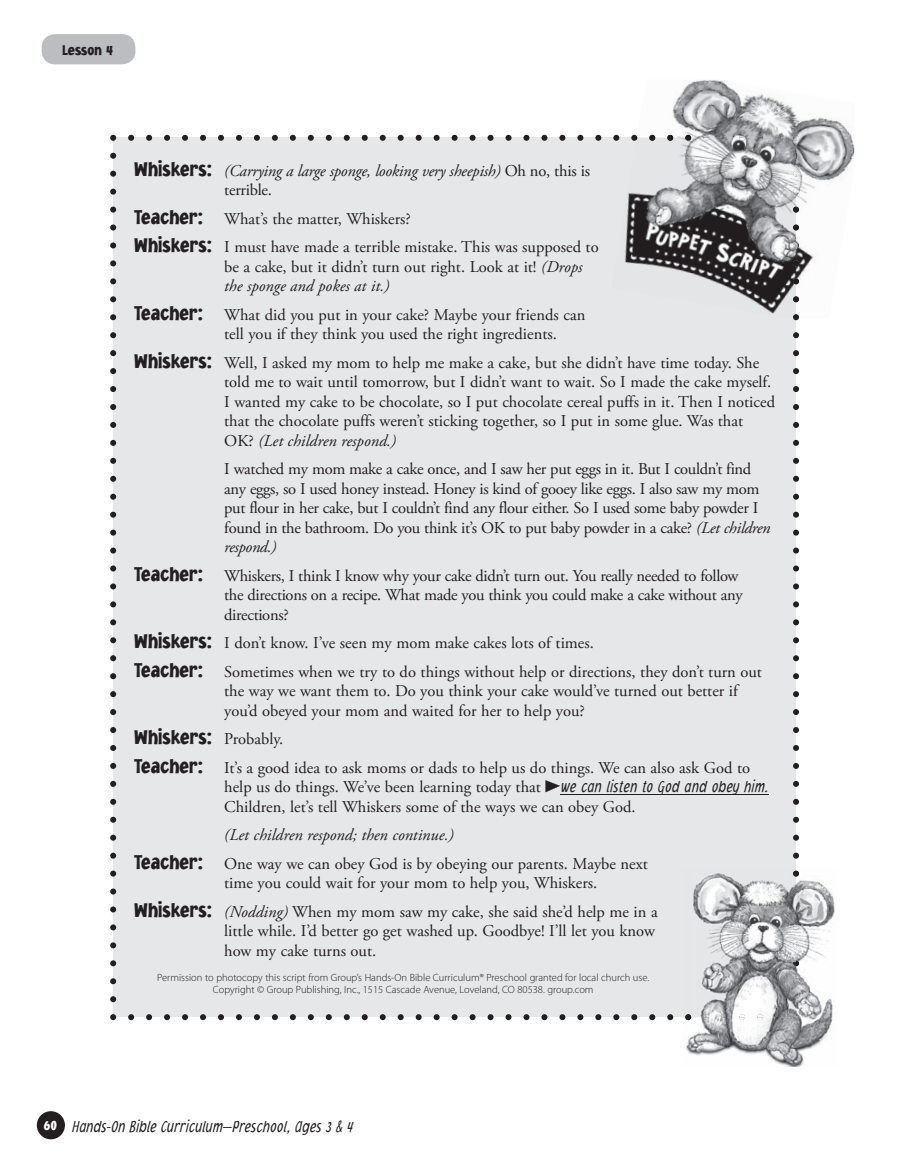
<style>
.page{position:relative;width:905px;height:1175px;background:#fff}
.page>*{position:absolute;margin:0;border:0;box-sizing:border-box;transform-origin:0 0}
.t1{font:900 21px/28.5px "Jacoby Cond ICG";letter-spacing:.01em;color:#231f20;scale:.95 1}
.t2{font:16.5px/19.5px "Adobe Garamond Pro";color:#231f20}
.t3{font:16.5px/19.5px "Adobe Garamond Pro";letter-spacing:-.02em;color:#231f20}
.t4{font:italic 16.5px/19.5px "Adobe Garamond Pro";letter-spacing:-.015em;color:#231f20}
.t5{font:italic 300 16.5px "Jacoby Cond ICG";color:#231f20;scale:.9 1}
.t6{font:900 15px "Jacoby Cond ICG";color:#231f20}
.t7{font:300 10.5px/12px "Myriad Pro";color:#231f20;text-align:center}
.s1{font-family:"Jacoby Cond ICG";font-weight:900;font-style:normal;font-size:21px}
.s2{font-style:normal}
.s3{font-family:"Jacoby Cond ICG";font-weight:900;font-size:21px}
.s4{font-style:italic}
.s5{font-family:"Adobe Garamond Pro";font-weight:400;font-size:16.5px}
.s6{font-family:"Jacoby Cond ICG";font-weight:300;font-style:italic}
.s7{font-weight:900;font-style:normal;font-size:15px;color:#fff}
</style>
<div class="page">
<div style="left:37px;top:1111px;width:28px;height:28px;background:#231f20;border-radius:50%"></div>
<div style="left:42px;top:34px;width:93px;height:30px;background:#bcbdc0;border-radius:14px"></div>
<div style="left:110px;top:135px;width:683px;height:885px;background:#e6e7e9"></div>
<img style="left:651px;top:80px;width:203px;height:238px">
<img style="left:612px;top:138px;width:184px;height:180px">
<svg style="left:128px;top:135px;width:653px;height:6px"></svg>
<svg style="left:793px;top:135px;width:6px;height:6px"></svg>
<img style="left:683px;top:880px;width:152px;height:186px">
<img style="left:683px;top:869px;width:113px;height:148px">
<img style="left:685px;top:1014px;width:96px;height:6px">
<svg style="left:793px;top:153px;width:6px;height:849px"></svg>
<svg style="left:793px;top:1014px;width:6px;height:6px"></svg>
<p class="t6" style="left:62px;top:41px;width:52px">Lesson 4</p>
<p class="t4" style="left:224px;top:161px;width:367px;text-indent:-90px"><span class="s1">Whiskers:</span> (Carrying a large sponge, looking very sheepish) <span class="s2">Oh no, this is terrible.</span></p>
<p class="t1" style="left:134px;top:202px;width:74px">Teacher:</p>
<p class="t2" style="left:134px;top:205px;width:466px;line-height:28.5px;text-indent:90px">What’s the matter, Whiskers?<br><span class="s3">Whiskers:</span> I must have made a terrible mistake. This was supposed to</p>
<p class="t2" style="left:224px;top:257px;width:360px">be a cake, but it didn’t turn out right. Look at it! <span class="s4">(Drops the sponge and pokes at it.)</span></p>
<p class="t1" style="left:134px;top:298px;width:74px">Teacher:</p>
<p class="t2" style="left:224px;top:305px;width:362px">What did you put in your cake? Maybe your friends can tell you if they think you used the right ingredients.</p>
<p class="t2" style="left:224px;top:353px;width:552px;text-indent:-90px"><span class="s3">Whiskers:</span> Well, I asked my mom to help me make a cake, but she didn’t have time today. She told me to wait until tomorrow, but I didn’t want to wait. So I made the cake myself.<br>I wanted my cake to be chocolate, so I put chocolate cereal puffs in it. Then I noticed that the chocolate puffs weren’t sticking together, so I put in some glue. Was that OK? <span class="s4">(Let children respond.)</span></p>
<p class="t3" style="left:224px;top:460px;width:548px">I watched my mom make a cake once, and I saw her put eggs in it. But I couldn’t find any eggs, so I used honey instead. Honey is kind of gooey like eggs. I also saw my mom put flour in her cake, but I couldn’t find any flour either. So I used some baby powder I found in the bathroom. Do you think it’s OK to put baby powder in a cake? <span class="s4">(Let children respond.)</span></p>
<p class="t1" style="left:134px;top:559px;width:74px">Teacher:</p>
<p class="t3" style="left:224px;top:566px;width:520px">Whiskers, I think I know why your cake didn’t turn out. You really needed to follow the directions on a recipe. What made you think you could make a cake without any directions?</p>
<p class="t2" style="left:134px;top:634px;width:461px"><span class="s3">Whiskers:</span> I don’t know. I’ve seen my mom make cakes lots of times.</p>
<p class="t1" style="left:134px;top:655px;width:74px">Teacher:</p>
<p class="t2" style="left:224px;top:662px;width:539px">Sometimes when we try to do things without help or directions, they don’t turn out the way we want them to. Do you think your cake would’ve turned out better if you’d obeyed your mom and waited for her to help you?</p>
<p class="t1" style="left:134px;top:722px;width:158px">Whiskers: <span class="s5">Probably.<br></span>Teacher:</p>
<p class="t2" style="left:224px;top:758px;width:546px">It’s a good idea to ask moms or dads to help us do things. We can also ask God to help us do things. We’ve been learning today that <span class="s6">we can listen to God and obey him.<br></span>Children, let’s tell Whiskers some of the ways we can obey God.</p>
<p class="t4" style="left:224px;top:826px;width:231px">(Let children respond; then continue.)</p>
<p class="t1" style="left:134px;top:847px;width:74px">Teacher:</p>
<p class="t2" style="left:224px;top:854px;width:425px">One way we can obey God is by obeying our parents. Maybe next time you could wait for your mom to help you, Whiskers.</p>
<p class="t2" style="left:224px;top:902px;width:435px;text-indent:-90px"><span class="s3">Whiskers:</span> <span class="s4">(Nodding)</span> When my mom saw my cake, she said she’d help me in a little while. I’d better go get washed up. Goodbye! I’ll let you know how my cake turns out.</p>
<p class="t7" style="left:157px;top:972px;width:493px">Permission to photocopy this script from Group’s Hands-On Bible Curriculum® Preschool granted for local church use.<br>Copyright © Group Publishing, Inc., 1515 Cascade Avenue, Loveland, CO 80538. group.com</p>
<p class="t5" style="left:44px;top:1116px;width:345px"><span class="s7">60</span> Hands-On Bible Curriculum—Preschool, Ages 3 &amp; 4</p>
</div>
